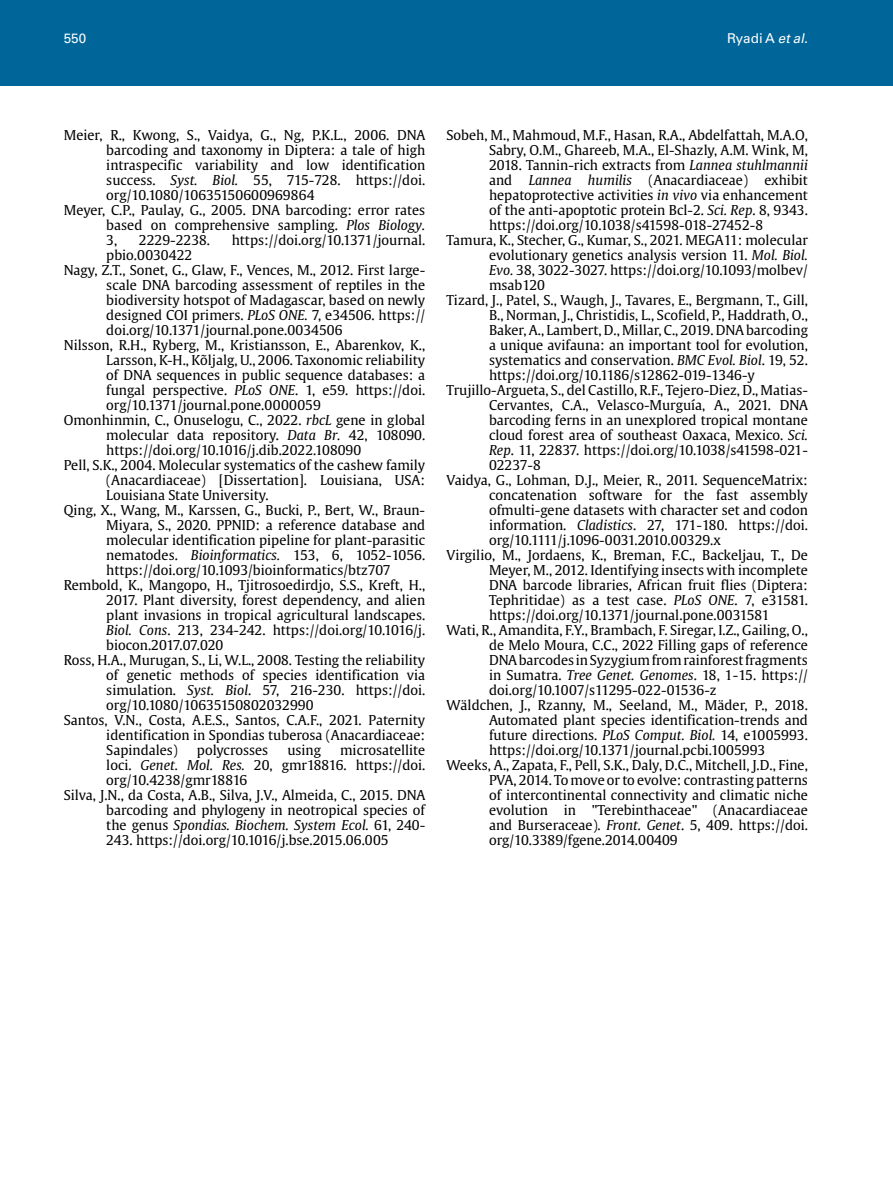
<style>
.page{position:relative;width:893px;height:1191px;background:#fff}
.page>*{position:absolute;margin:0;border:0;box-sizing:border-box;transform-origin:0 0}
.t1{font:13.5px "Gulliver";color:#000}
.t2{font:italic 13.5px "Gulliver";color:#000}
.t3{font:13.5px "Univers LT Std";color:#fff}
.s1{font-style:italic}
.s2{font-style:normal}
</style>
<div class="page">
<div style="left:0;top:0;width:893px;height:85px;background:#069"></div>
<p class="t3" style="left:64px;top:30px;width:24px">550</p>
<p class="t3" style="left:727px;top:30px;width:86px">Ryadi A <span class="s1">etal.</span></p>
<p class="t1" style="left:64px;top:126px;width:363px">Meier, R., Kwong, S., Vaidya, G., Ng, P.K.L., 2006. DNA</p>
<p class="t1" style="left:106px;top:141px;width:320px">barcoding and taxonomy in Diptera: a tale of high</p>
<p class="t1" style="left:106px;top:156px;width:320px">intraspecific variability and low identification</p>
<p class="t1" style="left:106px;top:171px;width:320px">success. <span class="s1">Syst. Biol.</span> 55, 715-728. https://doi.</p>
<p class="t1" style="left:106px;top:186px;width:210px">org/10.1080/10635150600969864</p>
<p class="t1" style="left:64px;top:201px;width:363px">Meyer, C.P., Paulay, G., 2005. DNA barcoding: error rates</p>
<p class="t1" style="left:106px;top:216px;width:320px">based on comprehensive sampling. <span class="s1">Plos Biology.</span></p>
<p class="t1" style="left:106px;top:231px;width:12px">3,</p>
<p class="t1" style="left:139px;top:231px;width:73px">2229-2238.</p>
<p class="t1" style="left:232px;top:231px;width:195px">https://doi.org/10.1371/journal.</p>
<p class="t1" style="left:106px;top:246px;width:88px">pbio.0030422</p>
<p class="t1" style="left:64px;top:261px;width:363px">Nagy, Z.T., Sonet, G., Glaw, F., Vences, M., 2012. First large-</p>
<p class="t1" style="left:106px;top:276px;width:320px">scale DNA barcoding assessment of reptiles in the</p>
<p class="t1" style="left:106px;top:291px;width:320px">biodiversity hotspot of Madagascar, based on newly</p>
<p class="t1" style="left:106px;top:306px;width:320px">designed COI primers. <span class="s1">PLoS ONE.</span> 7, e34506. https://</p>
<p class="t1" style="left:106px;top:321px;width:238px">doi.org/10.1371/journal.pone.0034506</p>
<p class="t1" style="left:64px;top:336px;width:363px">Nilsson, R.H., Ryberg, M., Kristiansson, E., Abarenkov, K.,</p>
<p class="t1" style="left:106px;top:351px;width:320px">Larsson, K-H., Kõljalg, U., 2006. Taxonomic reliability</p>
<p class="t1" style="left:106px;top:366px;width:320px">of DNA sequences in public sequence databases: a</p>
<p class="t1" style="left:106px;top:381px;width:320px">fungal perspective. <span class="s1">PLoS ONE</span>. 1, e59. https://doi.</p>
<p class="t1" style="left:106px;top:396px;width:216px">org/10.1371/journal.pone.0000059</p>
<p class="t1" style="left:64px;top:411px;width:363px">Omonhinmin, C., Onuselogu, C., 2022. <span class="s1">rbcL</span> gene in global</p>
<p class="t1" style="left:106px;top:426px;width:320px">molecular data repository. <span class="s1">Data Br.</span> 42, 108090.</p>
<p class="t1" style="left:106px;top:441px;width:256px">https://doi.org/10.1016/j.dib.2022.108090</p>
<p class="t1" style="left:64px;top:456px;width:363px">Pell, S.K., 2004. Molecular systematics of the cashew family</p>
<p class="t1" style="left:106px;top:471px;width:320px">(Anacardiaceae) [Dissertation]. Louisiana, USA:</p>
<p class="t1" style="left:106px;top:486px;width:164px">Louisiana State University.</p>
<p class="t1" style="left:64px;top:501px;width:363px">Qing, X., Wang, M., Karssen, G., Bucki, P., Bert, W., Braun-</p>
<p class="t1" style="left:106px;top:516px;width:320px">Miyara, S., 2020. PPNID: a reference database and</p>
<p class="t1" style="left:106px;top:531px;width:320px">molecular identification pipeline for plant-parasitic</p>
<p class="t1" style="left:106px;top:546px;width:320px">nematodes. <span class="s1">Bioinformatics.</span> 153, 6, 1052-1056.</p>
<p class="t1" style="left:106px;top:561px;width:286px">https://doi.org/10.1093/bioinformatics/btz707</p>
<p class="t1" style="left:64px;top:576px;width:363px">Rembold, K., Mangopo, H., Tjitrosoedirdjo, S.S., Kreft, H.,</p>
<p class="t1" style="left:106px;top:591px;width:320px">2017. Plant diversity, forest dependency, and alien</p>
<p class="t1" style="left:106px;top:606px;width:320px">plant invasions in tropical agricultural landscapes.</p>
<p class="t1" style="left:106px;top:621px;width:320px"><span class="s1">Biol. Cons</span>. 213, 234-242. https://doi.org/10.1016/j.</p>
<p class="t1" style="left:106px;top:636px;width:119px">biocon.2017.07.020</p>
<p class="t1" style="left:64px;top:651px;width:363px">Ross, H.A., Murugan, S., Li, W.L., 2008. Testing the reliability</p>
<p class="t1" style="left:106px;top:666px;width:320px">of genetic methods of species identification via</p>
<p class="t1" style="left:106px;top:681px;width:320px">simulation. <span class="s1">Syst. Biol</span>. 57, 216-230. https://doi.</p>
<p class="t1" style="left:106px;top:696px;width:209px">org/10.1080/10635150802032990</p>
<p class="t1" style="left:64px;top:711px;width:363px">Santos, V.N., Costa, A.E.S., Santos, C.A.F., 2021. Paternity</p>
<p class="t1" style="left:106px;top:726px;width:320px">identification in Spondias tuberosa (Anacardiaceae:</p>
<p class="t1" style="left:106px;top:741px;width:73px">Sapindales)</p>
<p class="t1" style="left:197px;top:741px;width:73px">polycrosses</p>
<p class="t1" style="left:287px;top:741px;width:35px">using</p>
<p class="t1" style="left:340px;top:741px;width:87px">microsatellite</p>
<p class="t1" style="left:106px;top:756px;width:320px">loci. <span class="s1">Genet. Mol. Res.</span> 20, gmr18816. https://doi.</p>
<p class="t1" style="left:106px;top:771px;width:143px">org/10.4238/gmr18816</p>
<p class="t1" style="left:64px;top:786px;width:363px">Silva, J.N., da Costa, A.B., Silva, J.V., Almeida, C., 2015. DNA</p>
<p class="t1" style="left:106px;top:801px;width:320px">barcoding and phylogeny in neotropical species of</p>
<p class="t2" style="left:106px;top:817px;width:320px"><span class="s2">the genus</span> Spondias. Biochem. System Ecol. <span class="s2">61, 240-</span></p>
<p class="t1" style="left:106px;top:831px;width:284px">243. https://doi.org/10.1016/j.bse.2015.06.005</p>
<p class="t1" style="left:446px;top:126px;width:363px">Sobeh, M., Mahmoud, M.F., Hasan, R.A., Abdelfattah, M.A.O,</p>
<p class="t1" style="left:489px;top:141px;width:320px">Sabry, O.M., Ghareeb, M.A., El-Shazly, A.M. Wink, M,</p>
<p class="t1" style="left:489px;top:156px;width:320px">2018. Tannin-rich extracts from <span class="s1">Lannea stuhlmannii</span></p>
<p class="t1" style="left:489px;top:171px;width:320px">and <span class="s1">Lannea humilis</span> (Anacardiaceae) exhibit</p>
<p class="t1" style="left:489px;top:186px;width:320px">hepatoprotective activities <span class="s1">in vivo</span> via enhancement</p>
<p class="t1" style="left:489px;top:201px;width:320px">of the anti-apoptotic protein Bcl-2. <span class="s1">Sci. Rep</span>. 8, 9343.</p>
<p class="t1" style="left:489px;top:216px;width:276px">https://doi.org/10.1038/s41598-018-27452-8</p>
<p class="t1" style="left:446px;top:231px;width:363px">Tamura, K., Stecher, G., Kumar, S., 2021. MEGA11: molecular</p>
<p class="t1" style="left:489px;top:246px;width:320px">evolutionary genetics analysis version 11. <span class="s1">Mol. Biol.</span></p>
<p class="t1" style="left:489px;top:261px;width:320px"><span class="s1">Evo.</span> 38, 3022-3027. https://doi.org/10.1093/molbev/</p>
<p class="t1" style="left:489px;top:276px;width:58px">msab120</p>
<p class="t1" style="left:446px;top:291px;width:363px">Tizard, J., Patel, S., Waugh, J., Tavares, E., Bergmann, T., Gill,</p>
<p class="t1" style="left:489px;top:306px;width:320px">B., Norman, J., Christidis, L., Scofield, P., Haddrath, O.,</p>
<p class="t1" style="left:489px;top:321px;width:320px">Baker, A., Lambert, D., Millar, C., 2019. DNA barcoding</p>
<p class="t1" style="left:489px;top:336px;width:320px">a unique avifauna: an important tool for evolution,</p>
<p class="t1" style="left:489px;top:351px;width:320px">systematics and conservation. <span class="s1">BMC Evol. Biol</span>. 19, 52.</p>
<p class="t1" style="left:489px;top:366px;width:267px">https://doi.org/10.1186/s12862-019-1346-y</p>
<p class="t1" style="left:446px;top:381px;width:363px">Trujillo-Argueta, S., del Castillo, R.F., Tejero-Diez, D., Matias-</p>
<p class="t1" style="left:489px;top:396px;width:320px">Cervantes, C.A., Velasco-Murguía, A., 2021. DNA</p>
<p class="t1" style="left:489px;top:411px;width:320px">barcoding ferns in an unexplored tropical montane</p>
<p class="t1" style="left:489px;top:426px;width:320px">cloud forest area of southeast Oaxaca, Mexico. <span class="s1">Sci.</span></p>
<p class="t1" style="left:489px;top:441px;width:320px"><span class="s1">Rep</span>. 11, 22837. https://doi.org/10.1038/s41598-021-</p>
<p class="t1" style="left:489px;top:456px;width:53px">02237-8</p>
<p class="t1" style="left:446px;top:471px;width:363px">Vaidya, G., Lohman, D.J., Meier, R., 2011. SequenceMatrix:</p>
<p class="t1" style="left:489px;top:486px;width:320px">concatenation software for the fast assembly</p>
<p class="t1" style="left:489px;top:501px;width:320px">ofmulti-gene datasets with character set and codon</p>
<p class="t1" style="left:489px;top:516px;width:320px">information. <span class="s1">Cladistics</span>. 27, 171-180. https://doi.</p>
<p class="t1" style="left:489px;top:531px;width:233px">org/10.1111/j.1096-0031.2010.00329.x</p>
<p class="t1" style="left:446px;top:546px;width:363px">Virgilio, M., Jordaens, K., Breman, F.C., Backeljau, T., De</p>
<p class="t1" style="left:489px;top:561px;width:320px">Meyer, M., 2012. Identifying insects with incomplete</p>
<p class="t1" style="left:489px;top:576px;width:320px">DNA barcode libraries, African fruit flies (Diptera:</p>
<p class="t1" style="left:489px;top:591px;width:320px">Tephritidae) as a test case. <span class="s1">PLoS ONE</span>. 7, e31581.</p>
<p class="t1" style="left:489px;top:606px;width:282px">https://doi.org/10.1371/journal.pone.0031581</p>
<p class="t1" style="left:446px;top:621px;width:363px">Wati, R., Amandita, F.Y., Brambach, F. Siregar, I.Z., Gailing, O.,</p>
<p class="t1" style="left:489px;top:636px;width:320px">de Melo Moura, C.C., 2022 Filling gaps of reference</p>
<p class="t1" style="left:489px;top:651px;width:320px">DNA barcodes in Syzygium from rainforest fragments</p>
<p class="t1" style="left:489px;top:666px;width:320px">in Sumatra. <span class="s1">Tree Genet. Genomes</span>. 18, 1-15. https://</p>
<p class="t1" style="left:489px;top:681px;width:229px">doi.org/10.1007/s11295-022-01536-z</p>
<p class="t1" style="left:446px;top:696px;width:363px">Wäldchen, J., Rzanny, M., Seeland, M., Mäder, P., 2018.</p>
<p class="t1" style="left:489px;top:711px;width:320px">Automated plant species identification-trends and</p>
<p class="t1" style="left:489px;top:726px;width:320px">future directions. <span class="s1">PLoS Comput. Biol.</span> 14, e1005993.</p>
<p class="t1" style="left:489px;top:741px;width:278px">https://doi.org/10.1371/journal.pcbi.1005993</p>
<p class="t1" style="left:446px;top:756px;width:363px">Weeks, A., Zapata, F., Pell, S.K., Daly, D.C., Mitchell, J.D., Fine,</p>
<p class="t1" style="left:489px;top:771px;width:320px">PVA, 2014. To move or to evolve: contrasting patterns</p>
<p class="t1" style="left:489px;top:786px;width:320px">of intercontinental connectivity and climatic niche</p>
<p class="t1" style="left:489px;top:801px;width:320px">evolution in "Terebinthaceae" (Anacardiaceae</p>
<p class="t1" style="left:489px;top:816px;width:320px">and Burseraceae). <span class="s1">Front. Genet</span>. 5, 409. https://doi.</p>
<p class="t1" style="left:489px;top:831px;width:190px">org/10.3389/fgene.2014.00409</p>
</div>
